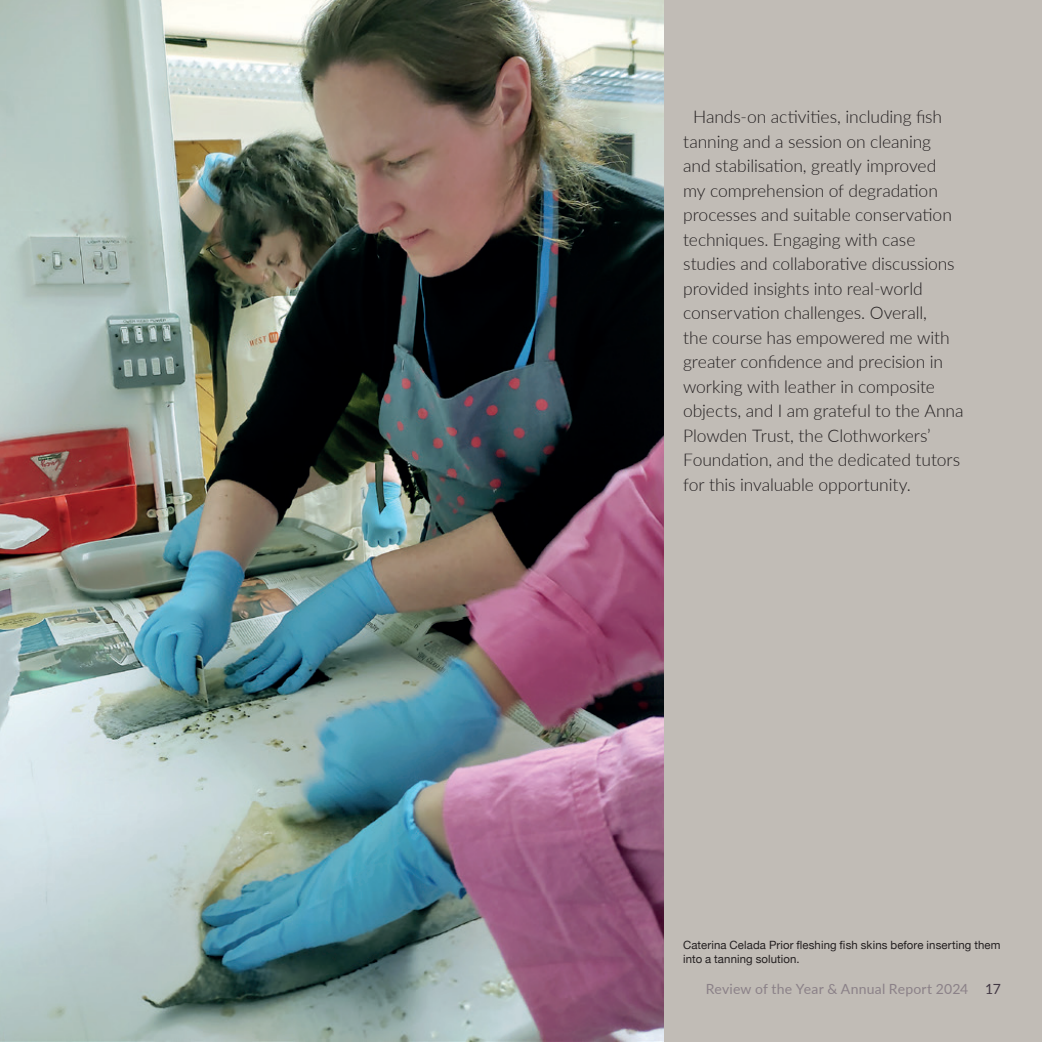
<style>
.page{position:relative;width:1042px;height:1042px;background:#fff}
.page>*{position:absolute;margin:0;border:0;box-sizing:border-box;transform-origin:0 0}
.t1{font:300 17.5px/24.5px "Lato";letter-spacing:-.005em;color:#231f20}
.t2{font:14px "Lato";letter-spacing:.015em;color:#8b8188}
.t3{font:11.38px/13.7px "Helvetica Neue";letter-spacing:.01em;color:#231f20}
.s1{color:#413743}
</style>
<div class="page">
<div style="left:663px;top:0;width:379px;height:1042px;background:#c1bcb6"></div>
<img style="left:0;top:0;width:663px;height:1042px">
<p class="t1" style="left:683px;top:104px;width:282px;text-indent:10px">Hands-on activities, including fish tanning and a session on cleaning<br>and stabilisation, greatly improved<br>my comprehension of degradation processes and suitable conservation techniques. Engaging with case studies and collaborative discussions provided insights into real-world conservation challenges. Overall,<br>the course has empowered me with greater confidence and precision in working with leather in composite objects, and I am grateful to the Anna Plowden Trust, the Clothworkers’ Foundation, and the dedicated tutors for this invaluable opportunity.</p>
<p class="t3" style="left:683px;top:938px;width:319px">Caterina Celada Prior fleshing fish skins before inserting them into a tanning solution.</p>
<p class="t2" style="left:706px;top:978px;width:297px">Review of the Year &amp; Annual Report 2024 <span class="s1">17</span></p>
</div>
